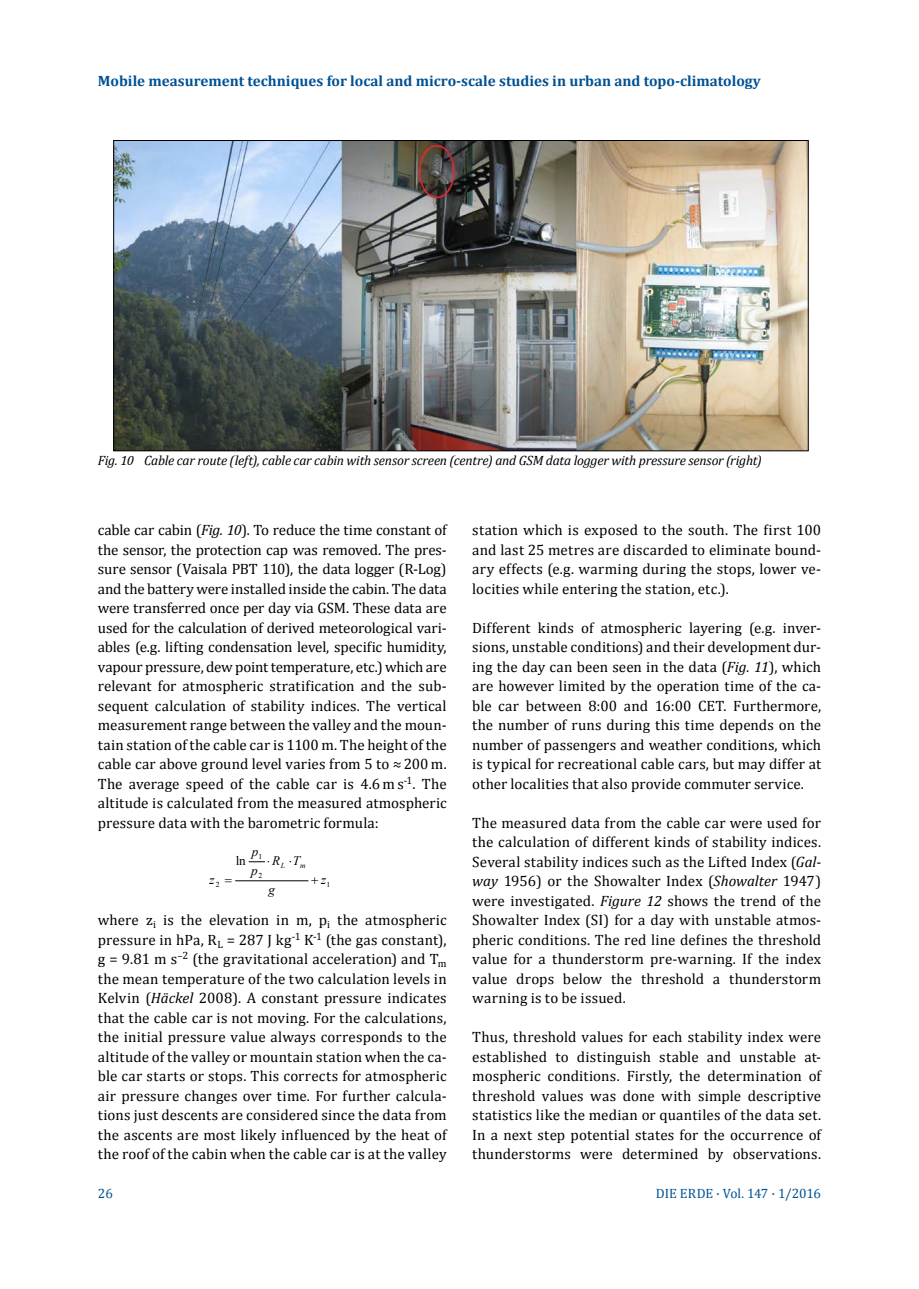
<style>
.page{position:relative;width:919px;height:1289px;background:#fff}
.page>*{position:absolute;margin:0;border:0;box-sizing:border-box;transform-origin:0 0}
.t1{font:15px/19.5px "Cambria";letter-spacing:.005em;color:#000;text-align:justify}
.t2{font:700 15px "Cambria";color:#005193}
.t3{font:italic 13.5px "Cambria";letter-spacing:-.015em;color:#000}
.t4{font:13.5px "Cambria";letter-spacing:-.01em;color:#005193}
.t5{font:italic 13.05px "Times New Roman";color:#000}
.t6{font:13.05px "Times New Roman";color:#000}
.t7{font:7.65px "Times New Roman";color:#000}
.t8{font:italic 7.65px "Times New Roman";color:#000}
.s1{font-style:italic}
</style>
<div class="page">
<hr style="left:235px;top:880px;width:73px;height:1px;background:#000">
<img style="left:115px;top:142px;width:691px;height:307px">
<svg style="left:249px;top:861px;width:16px;height:1px"></svg>
<p class="t2" style="left:98px;top:71px;width:664px">Mobile measurement techniques for local and micro-scale studies in urban and topo-climatology</p>
<p class="t3" style="left:98px;top:451px;width:665px">Fig. 10 Cable car route (left), cable car cabin with sensor screen (centre) and GSM data logger with pressure sensor (right)</p>
<p class="t1" style="left:98px;top:520px;width:350px">cable car cabin (<span class="s1">Fig. 10</span>). To reduce the time constant of the sensor, the protection cap was removed. The pres&shy;sure sensor (Vaisala PBT 110), the data logger (R-Log) and the battery were installed inside the cabin. The data were transferred once per day via GSM. These data are used for the calculation of derived meteorological vari&shy;ables (e.g. lifting condensation level, specific humidity, vapour pressure, dew point temperature, etc.) which are relevant for atmospheric stratification and the sub&shy;sequent calculation of stability indices. The vertical measurement range between the valley and the moun&shy;tain station of the cable car is 1100 m. The height of the cable car above ground level varies from 5 to ≈ 200 m.<br>The average speed of the cable car is 4.6 m s<sup>-1</sup>. The altitude is calculated from the measured atmospheric pressure data with the barometric formula:</p>
<p class="t5" style="left:209px;top:870px;width:7px">z</p>
<p class="t7" style="left:216px;top:879px;width:5px">2</p>
<p class="t5" style="left:252px;top:842px;width:8px">p</p>
<p class="t7" style="left:258px;top:851px;width:5px">1</p>
<p class="t6" style="left:236px;top:851px;width:11px">ln</p>
<p class="t5" style="left:251px;top:861px;width:8px">p</p>
<p class="t7" style="left:258px;top:870px;width:5px">2</p>
<p class="t5" style="left:272px;top:851px;width:29px">R T</p>
<p class="t8" style="left:281px;top:860px;width:6px">L</p>
<p class="t8" style="left:300px;top:860px;width:7px">m</p>
<p class="t5" style="left:268px;top:880px;width:8px">g</p>
<p class="t5" style="left:321px;top:870px;width:7px">z</p>
<p class="t7" style="left:326px;top:879px;width:5px">1</p>
<p class="t1" style="left:98px;top:910px;width:350px">where z<sub>i</sub> is the elevation in m, p<sub>i</sub> the atmospheric pressure in hPa, R<sub>L</sub> = 287 J kg<sup>-1</sup> K<sup>-1</sup> (the gas constant), g = 9.81 m s<sup>–2</sup> (the gravitational acceleration) and T<sub>m </sub>the mean temperature of the two calculation levels in Kelvin (<span class="s1">Häckel</span> 2008). A constant pressure indicates that the cable car is not moving. For the calculations, the initial pressure value always corresponds to the altitude of the valley or mountain station when the ca&shy;ble car starts or stops. This corrects for atmospheric air pressure changes over time. For further calcula&shy;tions just descents are considered since the data from the ascents are most likely influenced by the heat of the roof of the cabin when the cable car is at the valley</p>
<p class="t1" style="left:472px;top:520px;width:350px">station which is exposed to the south. The first 100 and last 25 metres are discarded to eliminate bound&shy;ary effects (e.g. warming during the stops, lower ve&shy;locities while entering the station, etc.).</p>
<p class="t1" style="left:472px;top:617px;width:350px">Different kinds of atmospheric layering (e.g. inver&shy;sions, unstable conditions) and their development dur&shy;ing the day can been seen in the data (<span class="s1">Fig. 11</span>), which are however limited by the operation time of the ca&shy;ble car between 8:00 and 16:00 CET. Furthermore, the number of runs during this time depends on the number of passengers and weather conditions, which is typical for recreational cable cars, but may differ at other localities that also provide commuter service.</p>
<p class="t1" style="left:472px;top:812px;width:350px">The measured data from the cable car were used for the calculation of different kinds of stability indices.<br>Several stability indices such as the Lifted Index (<span class="s1">Gal&shy;way</span> 1956) or the Showalter Index (<span class="s1">Showalter</span> 1947) were investigated. <span class="s1">Figure 12</span> shows the trend of the Showalter Index (SI) for a day with unstable atmos&shy;pheric conditions. The red line defines the threshold value for a thunderstorm pre-warning. If the index value drops below the threshold a thunderstorm warning is to be issued.</p>
<p class="t1" style="left:472px;top:1027px;width:350px">Thus, threshold values for each stability index were established to distinguish stable and unstable at&shy;mospheric conditions. Firstly, the determination of threshold values was done with simple descriptive statistics like the median or quantiles of the data set.<br>In a next step potential states for the occurrence of thunderstorms were determined by observations.</p>
<p class="t4" style="left:98px;top:1185px;width:16px">26</p>
<p class="t4" style="left:655px;top:1185px;width:167px">DIE ERDE · Vol. 147 · 1/2016</p>
</div>
